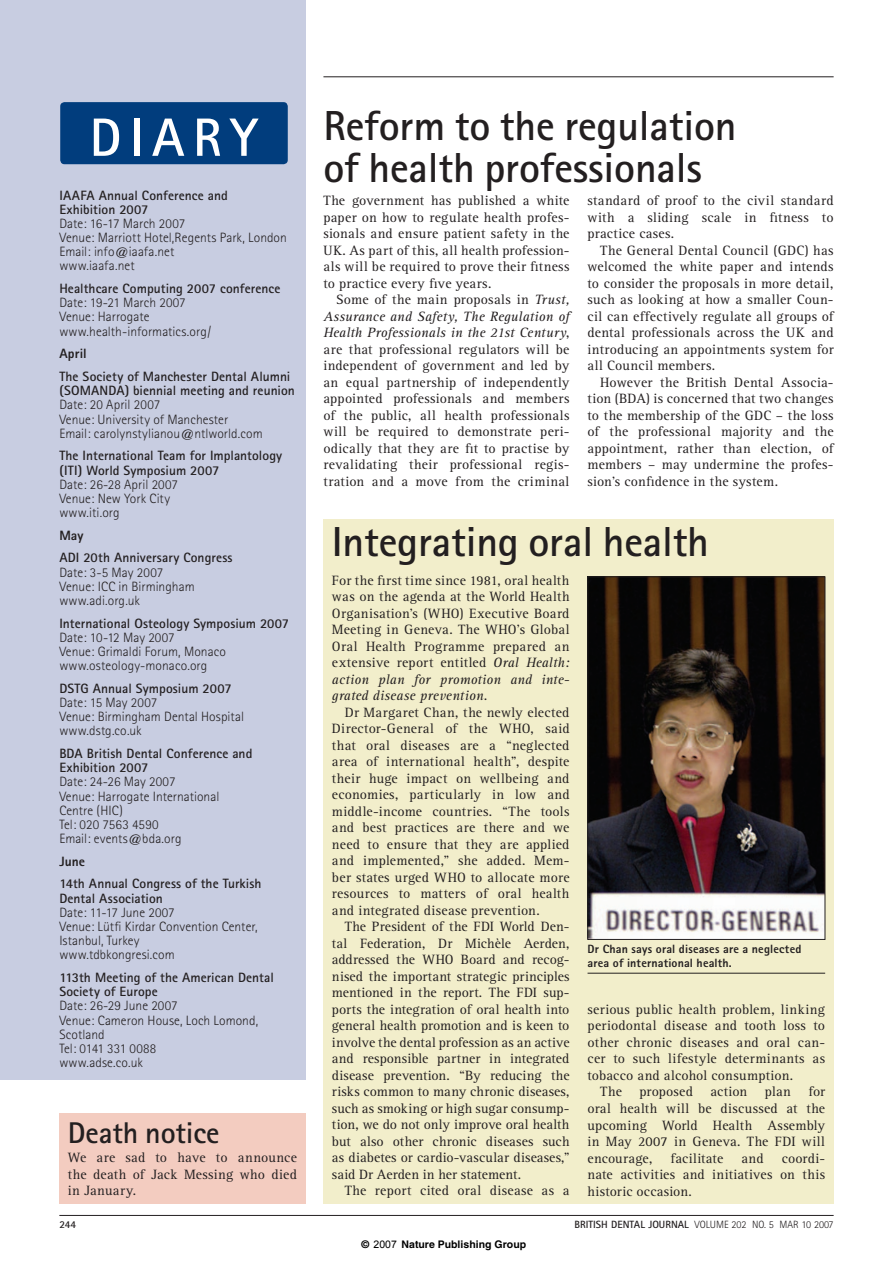
<style>
.page{position:relative;width:893px;height:1263px;background:#fff}
.page>*{position:absolute;margin:0;border:0;box-sizing:border-box;transform-origin:0 0}
.t1{font:700 54px "Rotis Sans Serif";letter-spacing:.15em;color:#fff}
.t2{font:700 42px/42px "Rotis Sans Serif";letter-spacing:-.005em;color:#231f20}
.t3{font:700 30px "Rotis Sans Serif";letter-spacing:-.005em;color:#231f20}
.t4{font:13.95px/16.5px "Rotis Serif";letter-spacing:.02em;color:#231f20;text-align:justify}
.t5{font:300 13.5px/14.2px "Rotis Sans Serif";letter-spacing:.005em;color:#231f20}
.t6{font:700 13.5px/14.2px "Rotis Sans Serif";color:#231f20}
.t7{font:800 13.5px "Rotis Sans Serif";letter-spacing:.005em;color:#231f20}
.t8{font:800 12px/13.5px "Rotis Sans Serif";letter-spacing:.015em;color:#231f20}
.t9{font:300 10.5px "Rotis Sans Serif";color:#231f20}
.t10{font:700 10.5px "Helvetica";color:#000}
.t11{font:700 10.5px "Rotis Sans Serif";color:#231f20}
.s1{font-style:italic}
.s2{font-weight:700}
.s3{font-family:"Arial";font-weight:400}
</style>
<div class="page">
<div style="left:0;top:0;width:305px;height:1080px;background:#c8cde1"></div>
<div style="left:60px;top:102px;width:228px;height:62px;background:#013d7d;border-radius:4px"></div>
<hr style="left:323px;top:77px;width:510px;height:1px;background:#231f20">
<hr style="left:59px;top:1215px;width:774px;height:1px;background:#231f20">
<div style="left:323px;top:568px;width:510px;height:635px;background:#f2eecb"></div>
<div style="left:323px;top:519px;width:510px;height:49px;background:#f2eecb"></div>
<img style="left:589px;top:579px;width:234px;height:359px">
<div style="left:587px;top:577px;width:238px;height:363px;border:1px solid #231f20"></div>
<hr style="left:587px;top:973px;width:238px;height:1px;background:#231f20">
<div style="left:59px;top:1113px;width:246px;height:33px;background:#f3ccc0"></div>
<div style="left:59px;top:1146px;width:246px;height:57px;background:#f3ccc0"></div>
<h1 class="t1" style="left:89px;top:119px;width:170px">DIARY</h1>
<p class="t6" style="left:59px;top:189px;width:170px">IAAFA Annual Conference and<br>Exhibition 2007</p>
<p class="t5" style="left:59px;top:218px;width:229px">Date: 16-17 March 2007<br>Venue: Marriott Hotel,Regents Park, London<br>Email: info@iaafa.net<br>www.iaafa.net</p>
<p class="t6" style="left:59px;top:283px;width:223px">Healthcare Computing 2007 conference</p>
<p class="t5" style="left:59px;top:297px;width:153px">Date: 19-21 March 2007<br>Venue: Harrogate www.health-informatics.org/</p>
<p class="t7" style="left:59px;top:349px;width:29px">April</p>
<p class="t6" style="left:59px;top:371px;width:237px">The Society of Manchester Dental Alumni (SOMANDA) biennial meeting and reunion</p>
<p class="t5" style="left:59px;top:399px;width:205px">Date: 20 April 2007<br>Venue: University of Manchester<br>Email: carolynstylianou@ntlworld.com</p>
<p class="t6" style="left:59px;top:450px;width:224px">The International Team for Implantology (ITI) World Symposium 2007</p>
<p class="t5" style="left:59px;top:478px;width:120px">Date: 26-28 April 2007<br>Venue: New York City www.iti.org</p>
<p class="t7" style="left:59px;top:530px;width:26px">May</p>
<p class="t6" style="left:59px;top:552px;width:175px">ADI 20th Anniversary Congress</p>
<p class="t5" style="left:59px;top:566px;width:137px">Date: 3-5 May 2007<br>Venue: ICC in Birmingham www.adi.org.uk</p>
<p class="t6" style="left:59px;top:617px;width:231px">International Osteology Symposium 2007</p>
<p class="t5" style="left:59px;top:632px;width:168px">Date: 10-12 May 2007<br>Venue: Grimaldi Forum, Monaco www.osteology-monaco.org</p>
<p class="t6" style="left:59px;top:683px;width:174px">DSTG Annual Symposium 2007</p>
<p class="t5" style="left:59px;top:697px;width:186px">Date: 15 May 2007<br>Venue: Birmingham Dental Hospital www.dstg.co.uk</p>
<p class="t6" style="left:59px;top:748px;width:195px">BDA British Dental Conference and<br>Exhibition 2007</p>
<p class="t5" style="left:59px;top:776px;width:161px">Date: 24-26 May 2007<br>Venue: Harrogate International<br>Centre (HIC)<br>Tel: 020 7563 4590<br>Email: events@bda.org</p>
<p class="t7" style="left:59px;top:856px;width:27px">June</p>
<p class="t6" style="left:59px;top:878px;width:204px">14th Annual Congress of the Turkish<br>Dental Association</p>
<p class="t5" style="left:59px;top:907px;width:200px">Date: 11-17 June 2007<br>Venue: Lütfi Kirdar Convention Center,<br>Istanbul, Turkey www.tdbkongresi.com</p>
<p class="t6" style="left:59px;top:972px;width:216px">113th Meeting of the American Dental<br>Society of Europe</p>
<p class="t5" style="left:59px;top:1000px;width:200px">Date: 26-29 June 2007<br>Venue: Cameron House, Loch Lomond,<br>Scotland<br>Tel: 0141 331 0088<br>www.adse.co.uk</p>
<h3 class="t3" style="left:68px;top:1122px;width:153px">Death notice</h3>
<p class="t4" style="left:68px;top:1151px;width:230px">We are sad to have to announce the death of Jack Messing who died in January.</p>
<h2 class="t2" style="left:323px;top:109px;width:415px">Reform to the regulation of health professionals</h2>
<p class="t4" style="left:323px;top:194px;width:247px">The government has published a white paper on how to regulate health profes&shy;sionals and ensure patient safety in the UK. As part of this, all health profession&shy;als will be required to prove their fitness to practice every five years.</p>
<p class="t4" style="left:323px;top:293px;width:247px;text-indent:13px">Some of the main proposals in <span class="s1">Trust, Assurance and Safety, The Regulation of Health Professionals in the 21st Century</span>, are that professional regulators will be independent of government and led by an equal partnership of independently appointed professionals and members of the public, all health professionals will be required to demonstrate peri&shy;odically that they are fit to practise by revalidating their professional regis&shy;tration and a move from the criminal</p>
<p class="t4" style="left:587px;top:194px;width:247px">standard of proof to the civil standard with a sliding scale in fitness to practice cases.</p>
<p class="t4" style="left:587px;top:243px;width:247px;text-indent:13px">The General Dental Council (GDC) has welcomed the white paper and intends to consider the proposals in more detail, such as looking at how a smaller Coun&shy;cil can effectively regulate all groups of dental professionals across the UK and introducing an appointments system for all Council members.</p>
<p class="t4" style="left:587px;top:375px;width:247px;text-indent:13px">However the British Dental Associa&shy;tion (BDA) is concerned that two changes to the membership of the GDC – the loss of the professional majority and the appointment, rather than election, of members – may undermine the profes&shy;sion’s confidence in the system.</p>
<h2 class="t2" style="left:332px;top:525px;width:378px">Integrating oral health</h2>
<p class="t4" style="left:332px;top:573px;width:239px">For the first time since 1981, oral health was on the agenda at the World Health Organisation’s (WHO) Executive Board Meeting in Geneva. The WHO’s Global Oral Health Programme prepared an extensive report entitled <span class="s1">Oral Health: action plan for promotion and inte&shy;grated disease prevention.</span></p>
<p class="t4" style="left:332px;top:705px;width:239px;text-indent:13px">Dr Margaret Chan, the newly elected Director-General of the WHO, said that oral diseases are a “neglected area of international health”, despite their huge impact on wellbeing and economies, particularly in low and middle-income countries. “The tools and best practices are there and we need to ensure that they are applied and implemented,” she added. Mem&shy;ber states urged WHO to allocate more resources to matters of oral health and integrated disease prevention.</p>
<p class="t4" style="left:332px;top:920px;width:239px;text-indent:13px">The President of the FDI World Den&shy;tal Federation, Dr Michèle Aerden, addressed the WHO Board and recog&shy;nised the important strategic principles mentioned in the report. The FDI sup&shy;ports the integration of oral health into general health promotion and is keen to involve the dental profession as an active and responsible partner in integrated disease prevention. “By reducing the risks common to many chronic diseases, such as smoking or high sugar consump&shy;tion, we do not only improve oral health but also other chronic diseases such as diabetes or cardio-vascular diseases,” said Dr Aerden in her statement.</p>
<p class="t4" style="left:345px;top:1184px;width:226px">The report cited oral disease as a</p>
<p class="t8" style="left:587px;top:944px;width:215px">Dr Chan says oral diseases are a neglected area of international health.</p>
<p class="t4" style="left:587px;top:1002px;width:239px">serious public health problem, linking</p>
<p class="t4" style="left:587px;top:1019px;width:239px">periodontal disease and tooth loss to</p>
<p class="t4" style="left:587px;top:1035px;width:239px">other chronic diseases and oral can-</p>
<p class="t4" style="left:587px;top:1052px;width:239px">cer to such lifestyle determinants as</p>
<p class="t4" style="left:587px;top:1068px;width:207px">tobacco and alcohol consumption.</p>
<p class="t4" style="left:600px;top:1085px;width:23px">The</p>
<p class="t4" style="left:639px;top:1085px;width:55px">proposed</p>
<p class="t4" style="left:710px;top:1085px;width:38px">action</p>
<p class="t4" style="left:764px;top:1085px;width:28px">plan</p>
<p class="t4" style="left:587px;top:1085px;width:239px;text-indent:221px">for oral health will be discussed at the upcoming World Health Assembly in May 2007 in Geneva. The FDI will encourage,</p>
<p class="t4" style="left:587px;top:1151px;width:239px;text-indent:194px">coordi&shy;nate activities and initiatives on this historic occasion.</p>
<p class="t4" style="left:670px;top:1151px;width:54px">facilitate</p>
<p class="t4" style="left:741px;top:1151px;width:24px">and</p>
<p class="t11" style="left:59px;top:1221px;width:18px">244</p>
<p class="t9" style="left:574px;top:1221px;width:260px"><span class="s2">BRITISH DENTAL JOURNAL</span> VOLUME 202 NO. 5 MAR 10 2007</p>
<p class="t10" style="left:361px;top:1238px;width:166px">© <span class="s3">2007</span> Nature Publishing Group</p>
</div>
